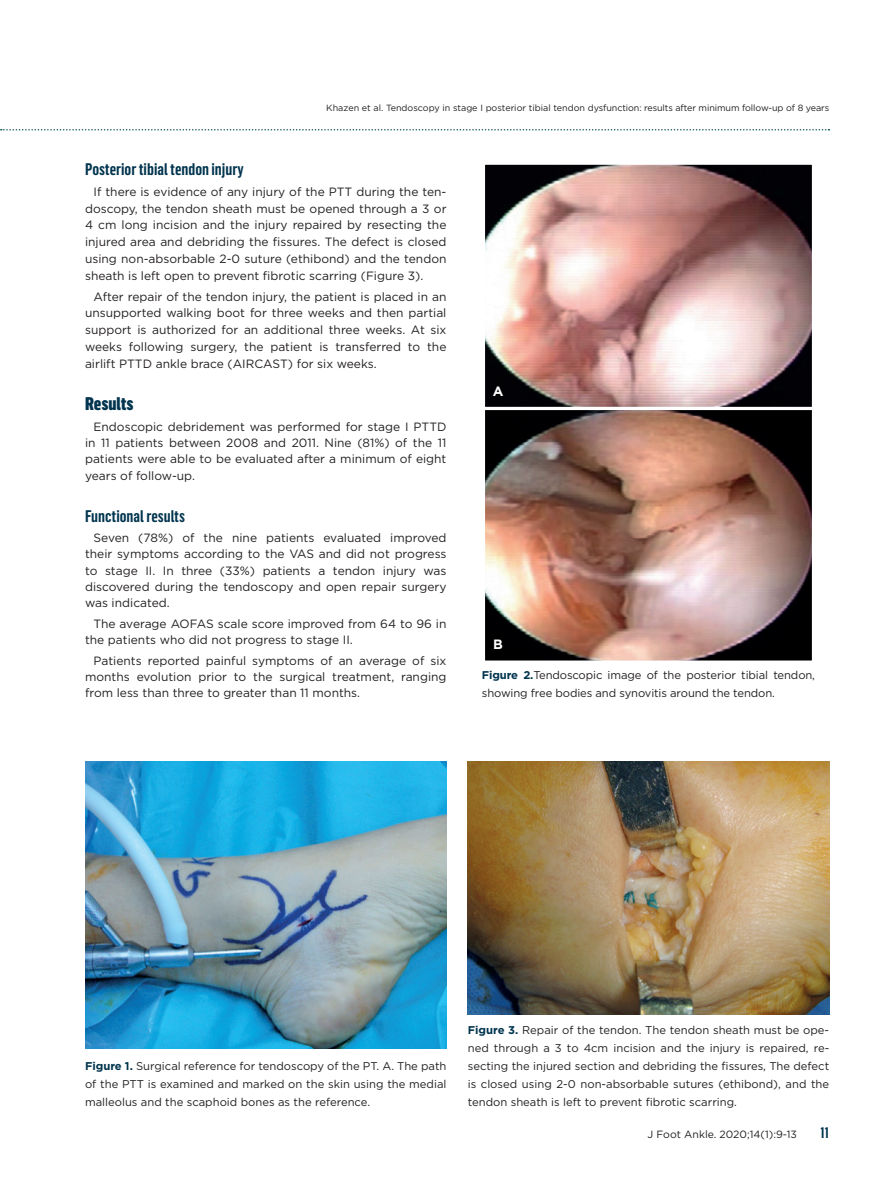
<style>
.page{position:relative;width:893px;height:1191px;background:#fff}
.page>*{position:absolute;margin:0;border:0;box-sizing:border-box;transform-origin:0 0}
.t1{font:900 18px "Flama Cond";color:#01344e}
.t2{font:600 16.5px "Flama Cond";color:#01344e}
.t3{font:600 15px "Flama Cond";color:#01344e}
.t4{font:700 13.5px "Gotham";color:#fff}
.t5{font:12px/16.4px "Gotham";color:#231f20;text-align:justify}
.t6{font:11.25px/18px "Gotham";letter-spacing:-.01em;color:#231f20;text-align:justify}
.t7{font:10.5px "Gotham";color:#231f20}
.t8{font:9px "Gotham";letter-spacing:-.01em;color:#231f20}
.s1{font-weight:700;color:#01344e}
</style>
<div class="page">
<svg style="left:1px;top:129px;width:828px;height:1px"></svg>
<img style="left:486px;top:166px;width:325px;height:493px">
<div style="left:482px;top:162px;width:333px;height:248px;border:3px solid #fff"></div>
<div style="left:482px;top:407px;width:333px;height:256px;border:3px solid #fff"></div>
<img style="left:85px;top:761px;width:361px;height:287px">
<img style="left:468px;top:761px;width:361px;height:253px">
<p class="t8" style="left:326px;top:102px;width:504px">Khazen et al. Tendoscopy in stage I posterior tibial tendon dysfunction: results after minimum follow-up of 8 years</p>
<h2 class="t2" style="left:85px;top:157px;width:160px">Posterior tibial tendon injury</h2>
<p class="t5" style="left:85px;top:183px;width:363px;line-height:16.8px;text-indent:9px">If there is evidence of any injury of the PTT during the ten&shy;doscopy, the tendon sheath must be opened through a 3 or 4 cm long incision and the injury repaired by resecting the injured area and debriding the fissures. The defect is closed using non-absorbable 2-0 suture (ethibond) and the tendon sheath is left open to prevent fibrotic scarring (Figure 3).</p>
<p class="t5" style="left:85px;top:288px;width:363px;line-height:16.8px;text-indent:9px">After repair of the tendon injury, the patient is placed in an unsupported walking boot for three weeks and then partial support is authorized for an additional three weeks. At six weeks following surgery, the patient is transferred to the airlift PTTD ankle brace (AIRCAST) for six weeks.</p>
<h1 class="t1" style="left:85px;top:390px;width:50px">Results</h1>
<p class="t5" style="left:85px;top:418px;width:363px;text-indent:9px">Endoscopic debridement was performed for stage I PTTD in 11 patients between 2008 and 2011. Nine (81%) of the 11 patients were able to be evaluated after a minimum of eight years of follow-up.</p>
<h2 class="t2" style="left:85px;top:503px;width:101px">Functional results</h2>
<p class="t5" style="left:85px;top:529px;width:363px;text-indent:9px">Seven (78%) of the nine patients evaluated improved their symptoms according to the VAS and did not progress to stage II. In three (33%) patients a tendon injury was discovered during the tendoscopy and open repair surgery was indicated.</p>
<p class="t5" style="left:85px;top:615px;width:363px;text-indent:9px">The average AOFAS scale score improved from 64 to 96 in the patients who did not progress to stage II.</p>
<p class="t5" style="left:85px;top:652px;width:363px;text-indent:9px">Patients reported painful symptoms of an average of six months evolution prior to the surgical treatment, ranging from less than three to greater than 11 months.</p>
<p class="t4" style="left:493px;top:382px;width:12px">A</p>
<p class="t4" style="left:493px;top:635px;width:11px">B</p>
<p class="t6" style="left:482px;top:666px;width:335px"><span class="s1">Figure 2.</span>Tendoscopic image of the posterior tibial tendon, showing free bodies and synovitis around the tendon.</p>
<p class="t6" style="left:85px;top:1056px;width:363px"><span class="s1">Figure 1.</span> Surgical reference for tendoscopy of the PT. A. The path of the PTT is examined and marked on the skin using the medial malleolus and the scaphoid bones as the reference.</p>
<p class="t6" style="left:468px;top:1020px;width:363px"><span class="s1">Figure 3.</span> Repair of the tendon. The tendon sheath must be ope&shy;ned through a 3 to 4cm incision and the injury is repaired, re&shy;secting the injured section and debriding the fissures, The defect is closed using 2-0 non-absorbable sutures (ethibond), and the tendon sheath is left to prevent fibrotic scarring.</p>
<p class="t7" style="left:648px;top:1127px;width:151px">J Foot Ankle. 2020;14(1):9-13</p>
<p class="t3" style="left:821px;top:1121px;width:10px">11</p>
</div>
